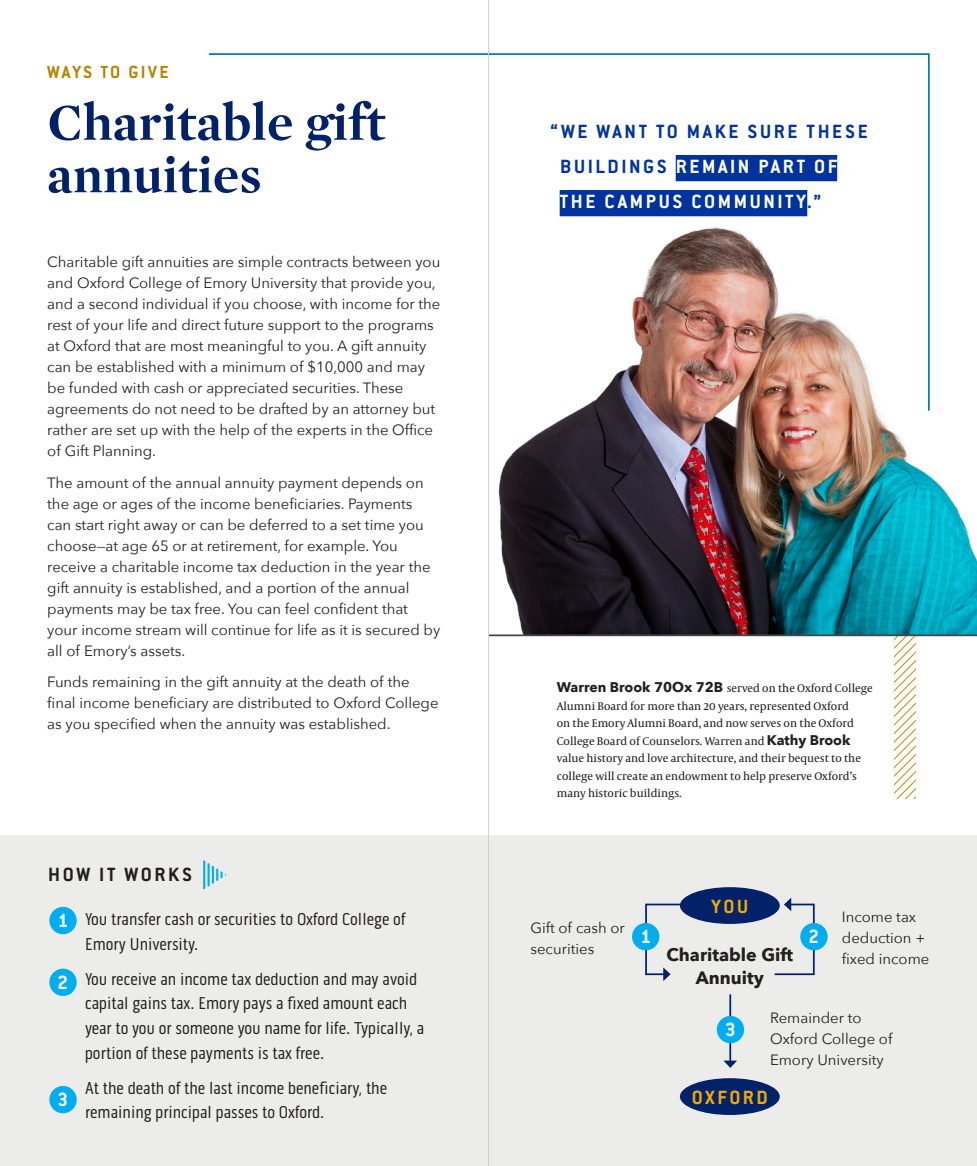
<style>
.page{position:relative;width:977px;height:1166px;background:#fff}
.page>*{position:absolute;margin:0;border:0;box-sizing:border-box;transform-origin:0 0}
.headline_basic{font:700 52.5px/52.5px "Mercury Display";letter-spacing:.01em;color:#012169}
.quote_basic_2{font:700 21px/35px "Conduit ITC Pro";letter-spacing:.125em;color:#0033a0}
.subheads{font:700 21px "Conduit ITC Pro";letter-spacing:.125em;color:#231f20}
.subheads-2{font:700 21px "Conduit ITC Pro";letter-spacing:.125em;color:#f2a900}
.subheads-3{font:700 21px "Conduit ITC Pro";color:#fff}
.t1{font:700 19.25px "Conduit ITC Pro";letter-spacing:.105em;color:#b58500}
.body_text{font:700 17.85px/22.8px "Avenir Next";color:#231f20;text-align:center}
.body_text-2{font:17.5px/24.5px "Pill Gothic 300 mg";color:#231f20}
.body_text-3{font:14.88px/21px "Avenir Next";color:#231f20}
.small_type{font:11.38px/17.5px "Capitolium News 2";color:#231f20}
.s1{color:#fff}
.s2{font-family:"Avenir Next";font-weight:700;font-size:14px}
</style>
<div class="page">
<div style="left:0;top:835px;width:976px;height:331px;background:#ececeb"></div>
<div style="left:680px;top:887px;width:99px;height:37px;background:#012169;border-radius:50%"></div>
<div style="left:680px;top:1078px;width:99px;height:37px;background:#012169;border-radius:50%"></div>
<svg style="left:644px;top:902px;width:61px;height:79px"></svg>
<svg style="left:773px;top:897px;width:42px;height:79px"></svg>
<div style="left:632px;top:923px;width:27px;height:27px;background:#00aeef;border-radius:50%"></div>
<div style="left:800px;top:923px;width:27px;height:27px;background:#00aeef;border-radius:50%"></div>
<hr style="left:729px;top:994px;width:2px;height:67px;background:#012169">
<svg style="left:723px;top:1060px;width:14px;height:8px"></svg>
<div style="left:716px;top:1015px;width:28px;height:28px;background:#00aeef;border-radius:50%"></div>
<img style="left:498px;top:412px;width:478px;height:222px">
<hr style="left:488px;top:634px;width:488px;height:2px;background:#464748">
<svg style="left:209px;top:53px;width:721px;height:359px"></svg>
<svg style="left:894px;top:636px;width:21px;height:162px"></svg>
<div style="left:49px;top:907px;width:28px;height:27px;background:#00aeef;border-radius:50%"></div>
<div style="left:49px;top:968px;width:28px;height:28px;background:#00aeef;border-radius:50%"></div>
<div style="left:49px;top:1085px;width:28px;height:28px;background:#00aeef;border-radius:50%"></div>
<svg style="left:212px;top:865px;width:14px;height:19px"></svg>
<hr style="left:207px;top:863px;width:3px;height:23px;background:#00aeef">
<hr style="left:203px;top:860px;width:2px;height:29px;background:#00aeef">
<hr style="left:488px;top:0;width:1px;height:1166px;background:#d0d0ce">
<p class="t1" style="left:47px;top:61px;width:123px">WAYS TO GIVE</p>
<p class="headline_basic" style="left:47px;top:94px;width:339px">Charitable gift annuities</p>
<p class="body_text-3" style="left:47px;top:251px;width:395px">Charitable gift annuities are simple contracts between you and Oxford College of Emory University that provide you, and a second individual if you choose, with income for the rest of your life and direct future support to the programs at Oxford that are most meaningful to you. A gift annuity can be established with a minimum of $10,000 and may be funded with cash or appreciated securities. These agreements do not need to be drafted by an attorney but rather are set up with the help of the experts in the Office of Gift Planning.</p>
<p class="body_text-3" style="left:47px;top:471px;width:394px">The amount of the annual annuity payment depends on the age or ages of the income beneficiaries. Payments<br>can start right away or can be deferred to a set time you choose—at age 65 or at retirement, for example. You receive a charitable income tax deduction in the year the gift annuity is established, and a portion of the annual payments may be tax free. You can feel confident that your income stream will continue for life as it is secured by all of Emory’s assets.</p>
<p class="body_text-3" style="left:47px;top:671px;width:393px">Funds remaining in the gift annuity at the death of the final income beneficiary are distributed to Oxford College as you specified when the annuity was established.</p>
<p class="subheads" style="left:48px;top:862px;width:145px">HOW IT WORKS</p>
<p class="subheads-3" style="left:58px;top:908px;width:12px">1</p>
<p class="subheads-3" style="left:58px;top:970px;width:12px">2</p>
<p class="subheads-3" style="left:58px;top:1087px;width:12px">3</p>
<p class="body_text-2" style="left:85px;top:907px;width:322px">You transfer cash or securities to Oxford College of<br>Emory University.</p>
<p class="body_text-2" style="left:85px;top:966px;width:341px">You receive an income tax deduction and may avoid capital gains tax. Emory pays a fixed amount each year to you or someone you name for life. Typically, a portion of these payments is tax free.</p>
<p class="body_text-2" style="left:85px;top:1075px;width:304px">At the death of the last income beneficiary, the remaining principal passes to Oxford.</p>
<p class="quote_basic_2" style="left:559px;top:114px;width:310px;text-indent:-9px">“WE WANT TO MAKE SURE THESE<br>BUILDINGS <span class="s1">REMAIN PART OF<br>THE CAMPUS COMMUNITY</span>.”</p>
<p class="small_type" style="left:556px;top:679px;width:317px"><span class="s2">Warren Brook 70Ox 72B</span> served on the Oxford College Alumni Board for more than 20 years, represented Oxford<br>on the Emory Alumni Board, and now serves on the Oxford College Board of Counselors. Warren and <span class="s2">Kathy Brook </span>value history and love architecture, and their bequest to the college will create an endowment to help preserve Oxford’s many historic buildings.</p>
<p class="body_text-3" style="left:530px;top:917px;width:96px">Gift of cash or securities</p>
<p class="subheads-2" style="left:711px;top:894px;width:38px">YOU</p>
<p class="subheads-3" style="left:640px;top:924px;width:12px">1</p>
<p class="subheads-3" style="left:808px;top:924px;width:12px">2</p>
<p class="body_text" style="left:666px;top:943px;width:128px">Charitable Gift<br>Annuity</p>
<p class="body_text-3" style="left:841px;top:905px;width:89px">Income tax deduction + fixed income</p>
<p class="subheads-3" style="left:725px;top:1017px;width:12px">3</p>
<p class="body_text-3" style="left:770px;top:1006px;width:124px">Remainder to<br>Oxford College of<br>Emory University</p>
<p class="subheads-2" style="left:691px;top:1085px;width:78px">OXFORD</p>
</div>
